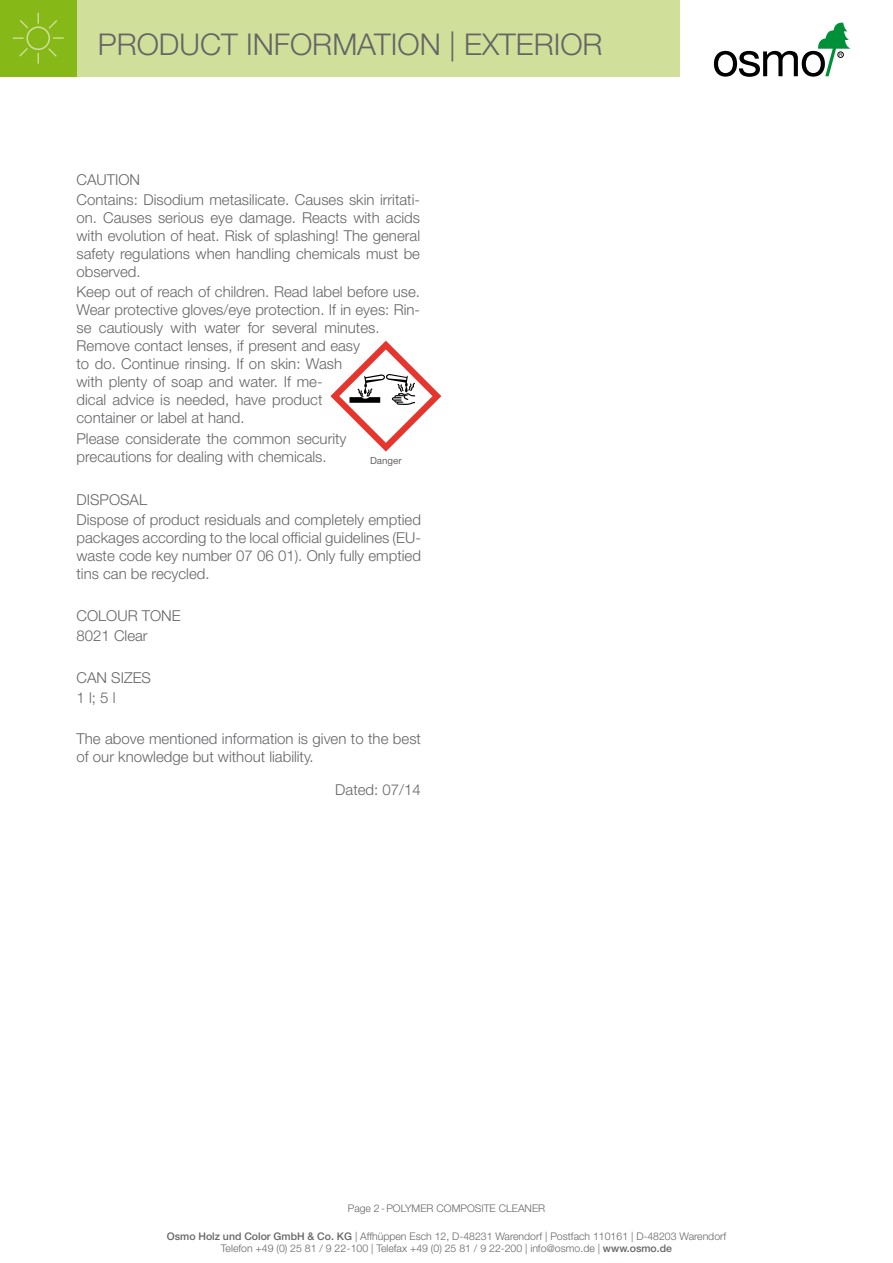
<style>
.page{position:relative;width:893px;height:1263px;background:#fff}
.page>*{position:absolute;margin:0;border:0;box-sizing:border-box;transform-origin:0 0}
.t1{font:300 30px "Helvetica Neue";color:#646567}
.t2{font:300 15px/18px "Helvetica Neue";color:#646567}
.t3{font:300 10.5px/12.6px "Helvetica Neue";color:#646567;text-align:center}
.t4{font:9.75px "Helvetica Neue";color:#646567}
.s1{font-weight:500}
</style>
<div class="page">
<div style="left:77px;top:0;width:603px;height:77px;background:#d0df99"></div>
<svg style="left:714px;top:23px;width:136px;height:54px"></svg>
<div style="left:0;top:0;width:77px;height:77px;background:#86b918"></div>
<svg style="left:12px;top:12px;width:52px;height:52px"></svg>
<svg style="left:330px;top:341px;width:111px;height:111px"></svg>
<h1 class="t1" style="left:98px;top:26px;width:506px">PRODUCT INFORMATION | EXTERIOR</h1>
<p class="t2" style="left:77px;top:169px;width:345px;line-height:20.1px">CAUTION<br>Contains: Disodium metasilicate. Causes skin irritati-</p>
<p class="t2" style="left:77px;top:209px;width:345px;text-align:justify">on. Causes serious eye damage. Reacts with acids with evolution of heat. Risk of splashing! The general safety regulations when handling chemicals must be observed.</p>
<p class="t2" style="left:77px;top:283px;width:345px">Keep out of reach of children. Read label before use.<br>Wear protective gloves/eye protection. If in eyes: Rin&shy;se cautiously with water for several minutes.<br>Remove contact lenses, if present and easy<br>to do. Continue rinsing. If on skin: Wash<br>with plenty of soap and water. If me-<br>dical advice is needed, have product<br>container or label at hand.</p>
<p class="t2" style="left:77px;top:429px;width:272px">Please considerate the common security precautions for dealing with chemicals.</p>
<p class="t2" style="left:77px;top:489px;width:346px;line-height:20.1px">DISPOSAL<br>Dispose of product residuals and completely emptied</p>
<p class="t2" style="left:77px;top:529px;width:346px;text-align:justify">packages according to the local official guidelines (EU&shy;waste code key number 07 06 01). Only fully emptied tins can be recycled.</p>
<p class="t2" style="left:77px;top:605px;width:106px;line-height:20.1px">COLOUR TONE<br>8021 Clear</p>
<p class="t2" style="left:77px;top:667px;width:76px;line-height:20.1px">CAN SIZES<br>1 l; 5 l</p>
<p class="t4" style="left:370px;top:454px;width:33px">Danger</p>
<p class="t2" style="left:77px;top:730px;width:346px">The above mentioned information is given to the best of our knowledge but without liability.</p>
<p class="t2" style="left:335px;top:781px;width:87px">Dated: 07/14</p>
<p class="t3" style="left:348px;top:1202px;width:199px">Page 2-POLYMER COMPOSITE CLEANER</p>
<p class="t3" style="left:167px;top:1229px;width:561px"><span class="s1">Osmo Holz und Color GmbH &amp; Co. KG</span> | Affhüppen Esch 12, D-48231 Warendorf | Postfach 110161 | D-48203 Warendorf<br>Telefon +49 (0) 25 81 / 9 22-100 | Telefax +49 (0) 25 81 / 9 22-200 | info@osmo.de | <span class="s1">www.osmo.de</span></p>
</div>
